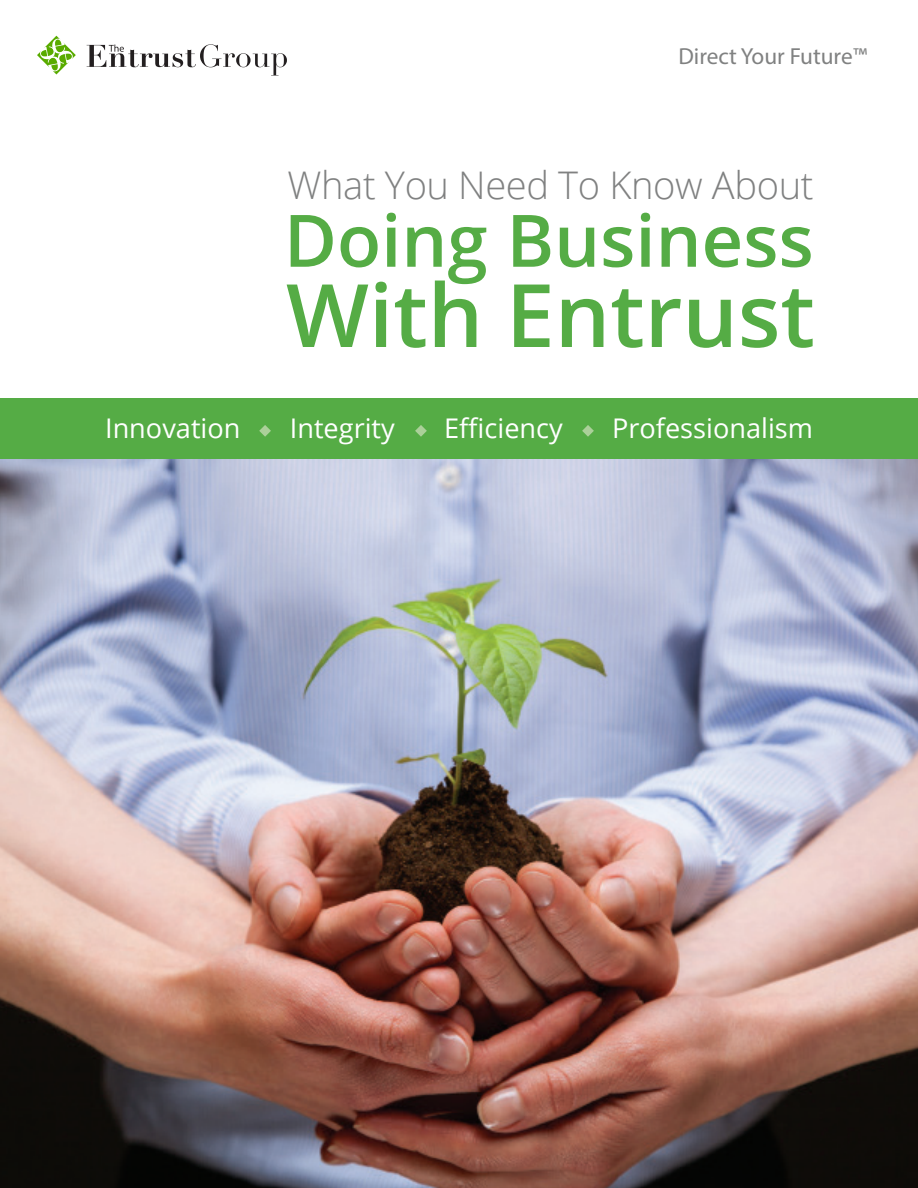
<style>
.page{position:relative;width:918px;height:1188px;background:#fff}
.page>*{position:absolute;margin:0;border:0;box-sizing:border-box;transform-origin:0 0}
.t1{font:600 87.45px "Open Sans";color:#55ac45}
.t2{font:600 72.45px "Open Sans";color:#55ac45}
.t3{font:300 38.1px "Open Sans";letter-spacing:-.01em;color:#808181}
.t4{font:27.15px "Open Sans";color:#fff}
.t5{font:23.25px "Myriad Pro";color:#808181}
</style>
<div class="page">
<img style="left:0;top:458px;width:918px;height:730px">
<svg style="left:37px;top:36px;width:39px;height:38px"></svg>
<svg style="left:87px;top:44px;width:200px;height:32px"></svg>
<div style="left:0;top:398px;width:918px;height:60px;background:#55ac45"></div>
<svg style="left:259px;top:425px;width:12px;height:12px"></svg>
<svg style="left:415px;top:425px;width:12px;height:12px"></svg>
<svg style="left:582px;top:425px;width:12px;height:12px"></svg>
<p class="t5" style="left:678px;top:42px;width:190px">Direct Your Future™</p>
<p class="t3" style="left:287px;top:159px;width:528px">What You Need To Know About</p>
<p class="t2" style="left:284px;top:191px;width:531px">Doing Business</p>
<p class="t1" style="left:286px;top:255px;width:530px">With Entrust</p>
<p class="t4" style="left:105px;top:410px;width:137px">Innovation</p>
<p class="t4" style="left:290px;top:410px;width:107px">Integrity</p>
<p class="t4" style="left:444px;top:410px;width:120px">Efficiency</p>
<p class="t4" style="left:612px;top:410px;width:202px">Professionalism</p>
</div>
